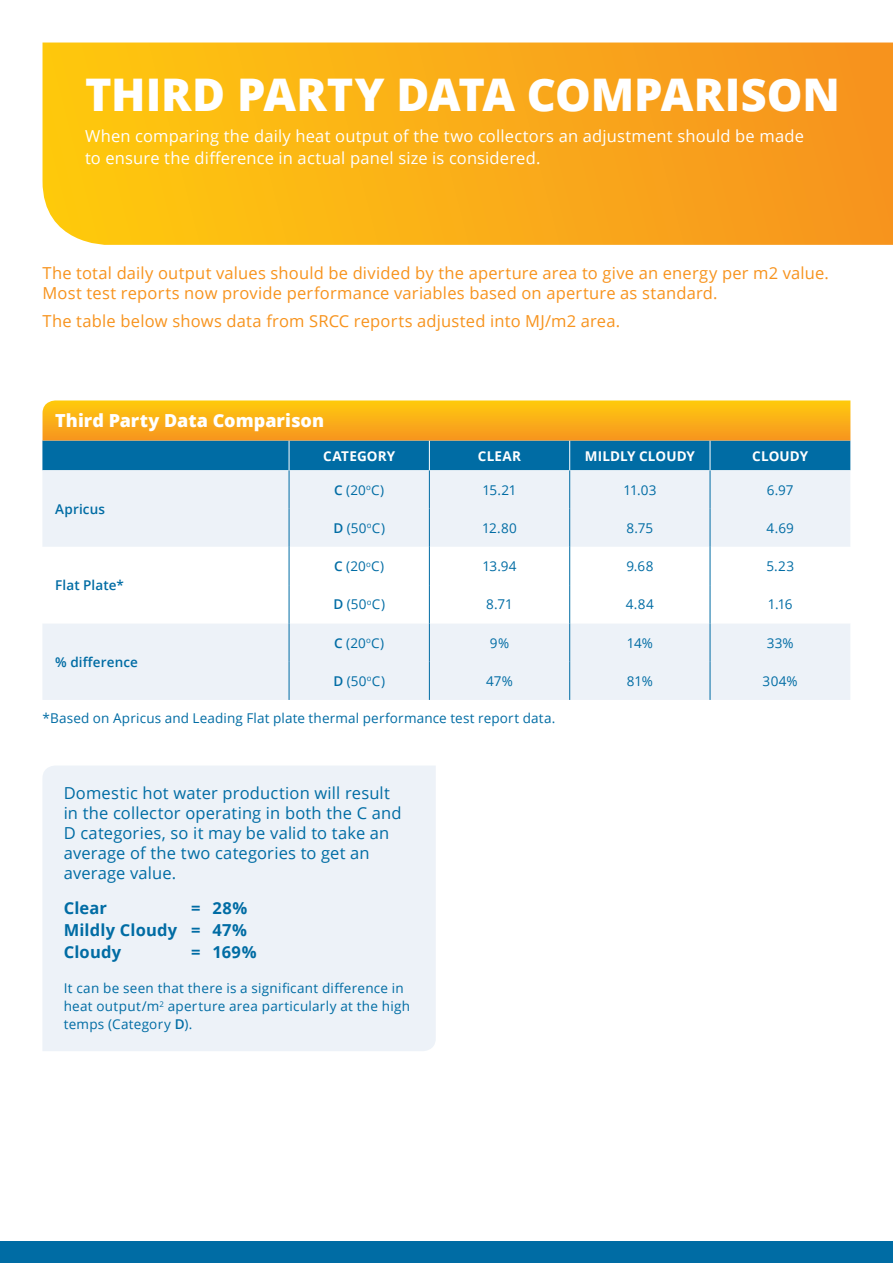
<style>
.page{position:relative;width:893px;height:1263px;background:#fff}
.page>*{position:absolute;margin:0;border:0;box-sizing:border-box;transform-origin:0 0}
.t1{font:800 45px "Open Sans";letter-spacing:-.005em;color:#fff}
.t2{font:800 18px "Open Sans";color:#fff}
.t3{font:16.5px/19.8px "Open Sans";letter-spacing:.01em;color:#f7931d}
.t4{font:16.5px/19.8px "Open Sans";letter-spacing:.01em;color:#006ca4}
.t5{font:16.5px/22.5px "Open Sans";letter-spacing:.01em;color:#fff}
.t6{font:700 16.5px "Open Sans";letter-spacing:.01em;color:#006ca4}
.t7{font:13.5px/18px "Open Sans";letter-spacing:.02em;color:#006ca4}
.t8{font:700 13.5px "Open Sans";letter-spacing:.01em;color:#fff}
.t9{font:600 13.5px "Open Sans";letter-spacing:.01em;color:#006ca4}
.s1{font-weight:600}
</style>
<div class="page">
<div style="left:0;top:1242px;width:893px;height:21px;background:#006ca4"></div>
<div style="left:42px;top:470px;width:808px;height:230px;background:#edf2f8"></div>
<svg style="left:42px;top:547px;width:808px;height:76px"></svg>
<hr style="left:289px;top:470px;width:1px;height:39px;background:#006ca4">
<hr style="left:429px;top:470px;width:1px;height:39px;background:#006ca4">
<hr style="left:569px;top:470px;width:1px;height:39px;background:#006ca4">
<hr style="left:710px;top:470px;width:1px;height:39px;background:#006ca4">
<hr style="left:289px;top:508px;width:1px;height:39px;background:#006ca4">
<hr style="left:429px;top:508px;width:1px;height:39px;background:#006ca4">
<hr style="left:569px;top:508px;width:1px;height:39px;background:#006ca4">
<hr style="left:710px;top:508px;width:1px;height:39px;background:#006ca4">
<hr style="left:289px;top:547px;width:1px;height:38px;background:#006ca4">
<hr style="left:429px;top:547px;width:1px;height:38px;background:#006ca4">
<hr style="left:569px;top:547px;width:1px;height:38px;background:#006ca4">
<hr style="left:710px;top:547px;width:1px;height:38px;background:#006ca4">
<hr style="left:289px;top:585px;width:1px;height:38px;background:#006ca4">
<hr style="left:429px;top:585px;width:1px;height:38px;background:#006ca4">
<hr style="left:569px;top:585px;width:1px;height:38px;background:#006ca4">
<hr style="left:710px;top:585px;width:1px;height:38px;background:#006ca4">
<hr style="left:289px;top:623px;width:1px;height:39px;background:#006ca4">
<hr style="left:429px;top:623px;width:1px;height:39px;background:#006ca4">
<hr style="left:569px;top:623px;width:1px;height:39px;background:#006ca4">
<hr style="left:710px;top:623px;width:1px;height:39px;background:#006ca4">
<hr style="left:289px;top:662px;width:1px;height:38px;background:#006ca4">
<hr style="left:429px;top:662px;width:1px;height:38px;background:#006ca4">
<hr style="left:569px;top:662px;width:1px;height:38px;background:#006ca4">
<hr style="left:710px;top:662px;width:1px;height:38px;background:#006ca4">
<div style="left:42px;top:766px;width:394px;height:285px;background:#edf2f8"></div>
<svg style="left:43px;top:43px;width:850px;height:202px;background:#faae18"></svg>
<svg style="left:42px;top:400px;width:808px;height:70px;background:#929454"></svg>
<p class="t1" style="left:85px;top:60px;width:756px">THIRD PARTY DATA COMPARISON</p>
<p class="t5" style="left:85px;top:124px;width:720px">When comparing the daily heat output of the two collectors an adjustment should be made to ensure the difference in actual panel size is considered.</p>
<p class="t3" style="left:43px;top:262px;width:788px">The total daily output values should be divided by the aperture area to give an energy per m2 value.<br>Most test reports now provide performance variables based on aperture as standard.</p>
<p class="t3" style="left:43px;top:311px;width:579px">The table below shows data from SRCC reports adjusted into MJ/m2 area.</p>
<p class="t2" style="left:55px;top:407px;width:270px">Third Party Data Comparison</p>
<p class="t9" style="left:55px;top:500px;width:51px">Apricus</p>
<p class="t9" style="left:55px;top:576px;width:70px">Flat Plate*</p>
<p class="t9" style="left:55px;top:653px;width:84px">% difference</p>
<p class="t8" style="left:323px;top:446px;width:73px">CATEGORY</p>
<p class="t8" style="left:478px;top:446px;width:45px">CLEAR</p>
<p class="t8" style="left:585px;top:446px;width:112px">MILDLY CLOUDY</p>
<p class="t8" style="left:752px;top:446px;width:57px">CLOUDY</p>
<p class="t7" style="left:334px;top:480px;width:52px"><span class="s1">C</span> (20<sup>o</sup>C)</p>
<p class="t7" style="left:482px;top:480px;width:36px">15.21</p>
<p class="t7" style="left:623px;top:480px;width:35px">11.03</p>
<p class="t7" style="left:767px;top:480px;width:28px">6.97</p>
<p class="t7" style="left:333px;top:519px;width:53px"><span class="s1">D</span> (50<sup>o</sup>C)</p>
<p class="t7" style="left:482px;top:519px;width:36px">12.80</p>
<p class="t7" style="left:626px;top:519px;width:28px">8.75</p>
<p class="t7" style="left:767px;top:519px;width:29px">4.69</p>
<p class="t7" style="left:334px;top:557px;width:52px"><span class="s1">C</span> (20<sup>o</sup>C)</p>
<p class="t7" style="left:482px;top:557px;width:36px">13.94</p>
<p class="t7" style="left:626px;top:557px;width:29px">9.68</p>
<p class="t7" style="left:766px;top:557px;width:29px">5.23</p>
<p class="t7" style="left:333px;top:595px;width:53px"><span class="s1">D</span> (50<sup>o</sup>C)</p>
<p class="t7" style="left:486px;top:595px;width:28px">8.71</p>
<p class="t7" style="left:626px;top:595px;width:29px">4.84</p>
<p class="t7" style="left:768px;top:595px;width:26px">1.16</p>
<p class="t7" style="left:334px;top:633px;width:52px"><span class="s1">C</span> (20<sup>o</sup>C)</p>
<p class="t7" style="left:490px;top:633px;width:21px">9%</p>
<p class="t7" style="left:627px;top:633px;width:27px">14%</p>
<p class="t7" style="left:767px;top:633px;width:28px">33%</p>
<p class="t7" style="left:333px;top:672px;width:53px"><span class="s1">D</span> (50<sup>o</sup>C)</p>
<p class="t7" style="left:486px;top:672px;width:28px">47%</p>
<p class="t7" style="left:627px;top:672px;width:27px">81%</p>
<p class="t7" style="left:763px;top:672px;width:37px">304%</p>
<p class="t7" style="left:43px;top:709px;width:514px">*Based on Apricus and Leading Flat plate thermal performance test report data.</p>
<p class="t4" style="left:64px;top:783px;width:339px">Domestic hot water production will result in the collector operating in both the C and D categories, so it may be valid to take an average of the two categories to get an average value.</p>
<p class="t6" style="left:64px;top:896px;width:45px">Clear</p>
<p class="t6" style="left:191px;top:896px;width:58px">= 28%</p>
<p class="t6" style="left:64px;top:918px;width:185px">Mildly Cloudy = 47%</p>
<p class="t6" style="left:64px;top:940px;width:59px">Cloudy</p>
<p class="t6" style="left:191px;top:940px;width:67px">= 169%</p>
<p class="t7" style="left:64px;top:979px;width:348px">It can be seen that there is a significant difference in heat output/m<sup>2</sup> aperture area particularly at the high temps (Category <span class="s1">D</span>).</p>
</div>
